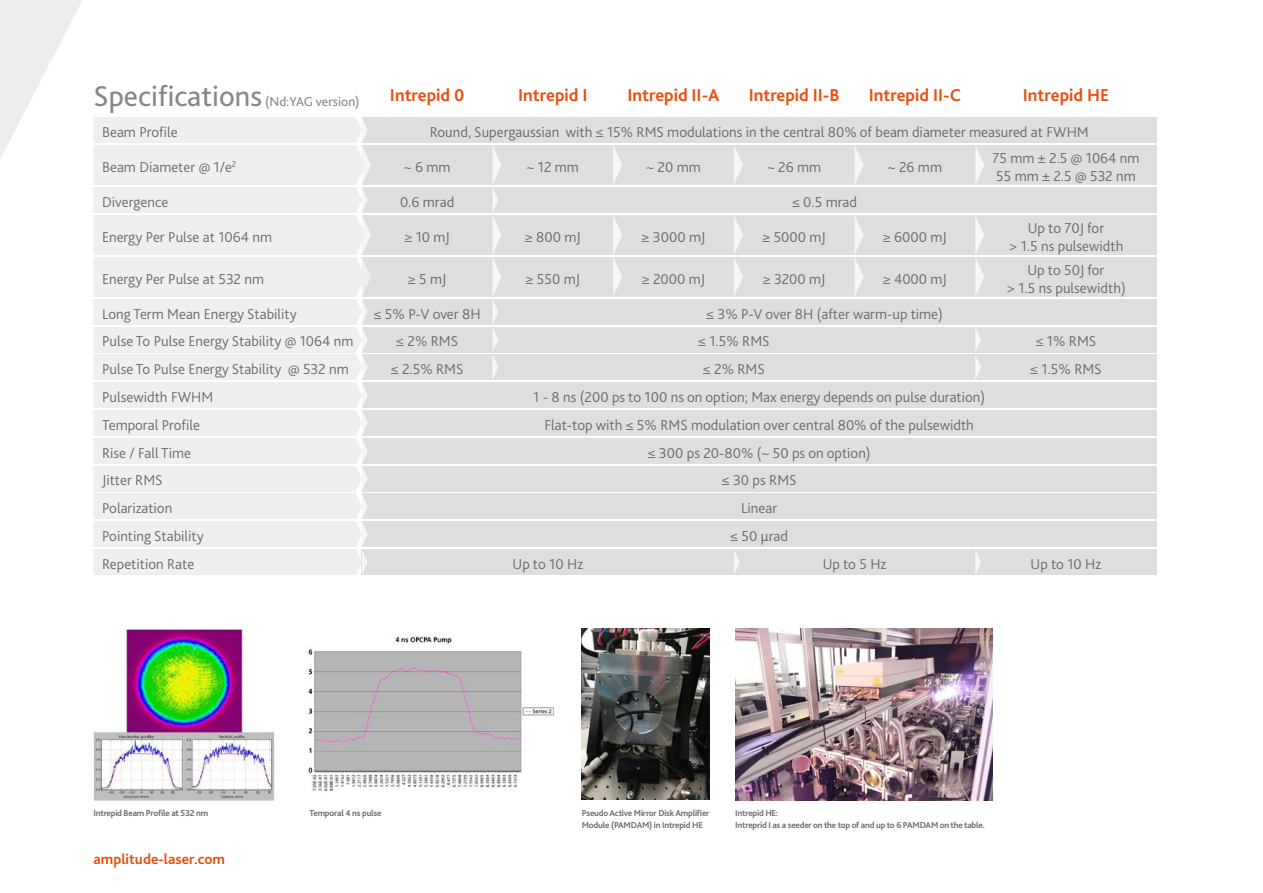
<style>
.page{position:relative;width:1263px;height:893px;background:#fff}
.page>*{position:absolute;margin:0;border:0;box-sizing:border-box;transform-origin:0 0}
.t1{font:30px "Bliss 2";color:#878787}
.t2{font:700 18px "Bliss 2";color:#e94e0f}
.t3{font:300 15px/18px "Bliss 2";color:#6d6c6c;text-align:center}
.t4{font:700 15px "Bliss 2";color:#e94e0f}
.t5{font:13.5px "Bliss 2";color:#878787}
.t6{font:700 9px/12px "Bliss 2";letter-spacing:-.025em;color:#6d6c6c}
</style>
<div class="page">
<svg style="left:0;top:0;width:82px;height:158px"></svg>
<div style="left:362px;top:145px;width:130px;height:40px;background:#dedede"></div>
<div style="left:94px;top:145px;width:262px;height:40px;background:#efefef"></div>
<div style="left:492px;top:187px;width:665px;height:26px;background:#dedede"></div>
<div style="left:94px;top:187px;width:262px;height:26px;background:#efefef"></div>
<div style="left:94px;top:215px;width:262px;height:40px;background:#efefef"></div>
<div style="left:362px;top:382px;width:795px;height:26px;background:#dedede"></div>
<div style="left:94px;top:382px;width:262px;height:26px;background:#efefef"></div>
<div style="left:94px;top:117px;width:262px;height:26px;background:#efefef"></div>
<div style="left:362px;top:117px;width:795px;height:26px;background:#dedede"></div>
<div style="left:94px;top:327px;width:262px;height:25px;background:#efefef"></div>
<div style="left:94px;top:410px;width:262px;height:26px;background:#efefef"></div>
<div style="left:362px;top:410px;width:794px;height:26px;background:#dedede"></div>
<div style="left:94px;top:438px;width:262px;height:26px;background:#efefef"></div>
<div style="left:362px;top:438px;width:794px;height:26px;background:#dedede"></div>
<img style="left:94px;top:629px;width:181px;height:171px">
<img style="left:306px;top:636px;width:248px;height:155px">
<div style="left:94px;top:299px;width:262px;height:26px;background:#efefef"></div>
<div style="left:362px;top:466px;width:794px;height:25px;background:#dedede"></div>
<div style="left:94px;top:355px;width:262px;height:25px;background:#efefef"></div>
<div style="left:94px;top:494px;width:262px;height:25px;background:#efefef"></div>
<div style="left:362px;top:494px;width:794px;height:25px;background:#dedede"></div>
<div style="left:734px;top:145px;width:120px;height:40px;background:#dedede"></div>
<div style="left:492px;top:145px;width:121px;height:40px;background:#dedede"></div>
<div style="left:613px;top:145px;width:121px;height:40px;background:#dedede"></div>
<svg style="left:613px;top:146px;width:9px;height:38px"></svg>
<div style="left:854px;top:145px;width:121px;height:40px;background:#dedede"></div>
<div style="left:975px;top:145px;width:182px;height:40px;background:#dedede"></div>
<svg style="left:734px;top:146px;width:9px;height:38px"></svg>
<svg style="left:855px;top:147px;width:9px;height:36px"></svg>
<svg style="left:975px;top:146px;width:9px;height:38px"></svg>
<div style="left:362px;top:187px;width:130px;height:26px;background:#dedede"></div>
<div style="left:362px;top:215px;width:130px;height:40px;background:#dedede"></div>
<div style="left:734px;top:215px;width:120px;height:40px;background:#dedede"></div>
<div style="left:492px;top:215px;width:121px;height:40px;background:#dedede"></div>
<div style="left:613px;top:215px;width:121px;height:40px;background:#dedede"></div>
<div style="left:854px;top:215px;width:121px;height:40px;background:#dedede"></div>
<div style="left:975px;top:215px;width:182px;height:40px;background:#dedede"></div>
<div style="left:362px;top:257px;width:130px;height:40px;background:#dedede"></div>
<div style="left:734px;top:257px;width:120px;height:40px;background:#dedede"></div>
<div style="left:492px;top:257px;width:121px;height:40px;background:#dedede"></div>
<div style="left:613px;top:257px;width:121px;height:40px;background:#dedede"></div>
<svg style="left:613px;top:216px;width:9px;height:80px"></svg>
<div style="left:854px;top:257px;width:121px;height:40px;background:#dedede"></div>
<div style="left:975px;top:257px;width:182px;height:40px;background:#dedede"></div>
<svg style="left:734px;top:216px;width:9px;height:80px"></svg>
<svg style="left:855px;top:217px;width:9px;height:78px"></svg>
<svg style="left:975px;top:216px;width:9px;height:80px"></svg>
<div style="left:94px;top:257px;width:262px;height:40px;background:#efefef"></div>
<div style="left:492px;top:299px;width:665px;height:26px;background:#dedede"></div>
<div style="left:362px;top:299px;width:130px;height:26px;background:#dedede"></div>
<div style="left:362px;top:327px;width:130px;height:25px;background:#dedede"></div>
<div style="left:492px;top:327px;width:483px;height:25px;background:#dedede"></div>
<div style="left:362px;top:355px;width:130px;height:25px;background:#dedede"></div>
<div style="left:492px;top:355px;width:483px;height:25px;background:#dedede"></div>
<div style="left:975px;top:327px;width:182px;height:25px;background:#dedede"></div>
<div style="left:975px;top:355px;width:182px;height:25px;background:#dedede"></div>
<div style="left:94px;top:521px;width:262px;height:26px;background:#efefef"></div>
<div style="left:362px;top:521px;width:794px;height:26px;background:#dedede"></div>
<div style="left:94px;top:549px;width:262px;height:26px;background:#efefef"></div>
<div style="left:362px;top:549px;width:372px;height:26px;background:#dedede"></div>
<div style="left:734px;top:549px;width:241px;height:26px;background:#dedede"></div>
<div style="left:975px;top:549px;width:181px;height:26px;background:#dedede"></div>
<svg style="left:356px;top:119px;width:15px;height:456px"></svg>
<svg style="left:492px;top:146px;width:10px;height:233px"></svg>
<svg style="left:975px;top:328px;width:6px;height:51px"></svg>
<svg style="left:734px;top:551px;width:6px;height:23px"></svg>
<svg style="left:975px;top:550px;width:6px;height:24px"></svg>
<div style="left:94px;top:466px;width:262px;height:25px;background:#efefef"></div>
<img style="left:735px;top:629px;width:257px;height:171px">
<img style="left:582px;top:629px;width:128px;height:171px">
<h1 class="t1" style="left:94px;top:77px;width:170px">Specifications</h1>
<p class="t5" style="left:265px;top:93px;width:96px">(Nd:YAG version)</p>
<p class="t2" style="left:390px;top:84px;width:76px">Intrepid 0</p>
<p class="t2" style="left:518px;top:84px;width:71px">Intrepid I</p>
<p class="t2" style="left:627px;top:84px;width:94px">Intrepid II-A</p>
<p class="t2" style="left:749px;top:84px;width:93px">Intrepid II-B</p>
<p class="t2" style="left:869px;top:84px;width:94px">Intrepid II-C</p>
<p class="t2" style="left:1023px;top:84px;width:88px">Intrepid HE</p>
<p class="t3" style="left:102px;top:122px;width:77px">Beam Profile</p>
<p class="t3" style="left:430px;top:122px;width:661px">Round, Supergaussian with ≤ 15% RMS modulations in the central 80% of beam diameter measured at FWHM</p>
<p class="t3" style="left:527px;top:157px;width:54px">~ 12 mm</p>
<p class="t3" style="left:646px;top:157px;width:56px">~ 20 mm</p>
<p class="t3" style="left:888px;top:157px;width:56px">~ 26 mm</p>
<p class="t3" style="left:992px;top:148px;width:149px;text-align:left">75 mm ± 2.5 @ 1064 nm<br>55 mm ± 2.5 @ 532 nm</p>
<p class="t3" style="left:102px;top:157px;width:136px">Beam Diameter @ 1/e<sup>2</sup></p>
<p class="t3" style="left:404px;top:157px;width:48px">~ 6 mm</p>
<p class="t3" style="left:102px;top:192px;width:68px">Divergence</p>
<p class="t3" style="left:792px;top:192px;width:67px">≤ 0.5 mrad</p>
<p class="t3" style="left:102px;top:227px;width:172px">Energy Per Pulse at 1064 nm</p>
<p class="t3" style="left:767px;top:157px;width:56px">~ 26 mm</p>
<p class="t3" style="left:400px;top:192px;width:56px">0.6 mrad</p>
<p class="t3" style="left:404px;top:227px;width:47px">≥ 10 mJ</p>
<p class="t3" style="left:525px;top:227px;width:57px">≥ 800 mJ</p>
<p class="t3" style="left:642px;top:227px;width:65px">≥ 3000 mJ</p>
<p class="t3" style="left:762px;top:227px;width:65px">≥ 5000 mJ</p>
<p class="t3" style="left:883px;top:227px;width:65px">≥ 6000 mJ</p>
<p class="t3" style="left:1008px;top:218px;width:116px">Up to 70J for<br>&gt; 1.5 ns pulsewidth</p>
<p class="t3" style="left:408px;top:269px;width:40px">≥ 5 mJ</p>
<p class="t3" style="left:526px;top:269px;width:56px">≥ 550 mJ</p>
<p class="t3" style="left:642px;top:269px;width:65px">≥ 2000 mJ</p>
<p class="t3" style="left:763px;top:269px;width:64px">≥ 3200 mJ</p>
<p class="t3" style="left:883px;top:269px;width:66px">≥ 4000 mJ</p>
<p class="t3" style="left:1006px;top:260px;width:121px">Up to 50J for<br>&gt; 1.5 ns pulsewidth)</p>
<p class="t3" style="left:102px;top:269px;width:164px">Energy Per Pulse at 532 nm</p>
<p class="t3" style="left:102px;top:304px;width:196px">Long Term Mean Energy Stability</p>
<p class="t3" style="left:102px;top:332px;width:253px">Pulse To Pulse Energy Stability @ 1064 nm</p>
<p class="t3" style="left:102px;top:360px;width:248px">Pulse To Pulse Energy Stability @ 532 nm</p>
<p class="t3" style="left:374px;top:304px;width:108px">≤ 5% P-V over 8H</p>
<p class="t3" style="left:706px;top:304px;width:238px">≤ 3% P-V over 8H (after warm-up time)</p>
<p class="t3" style="left:396px;top:332px;width:63px">≤ 2% RMS</p>
<p class="t3" style="left:698px;top:332px;width:73px">≤ 1.5% RMS</p>
<p class="t3" style="left:391px;top:360px;width:74px">≤ 2.5% RMS</p>
<p class="t3" style="left:703px;top:360px;width:63px">≤ 2% RMS</p>
<p class="t3" style="left:102px;top:388px;width:113px">Pulsewidth FWHM</p>
<p class="t3" style="left:533px;top:388px;width:453px">1 - 8 ns (200 ps to 100 ns on option; Max energy depends on pulse duration)</p>
<p class="t3" style="left:102px;top:415px;width:100px">Temporal Profile</p>
<p class="t3" style="left:544px;top:415px;width:431px">Flat-top with ≤ 5% RMS modulation over central 80% of the pulsewidth</p>
<p class="t3" style="left:102px;top:443px;width:90px">Rise / Fall Time</p>
<p class="t3" style="left:648px;top:443px;width:224px">≤ 300 ps 20-80% (~ 50 ps on option)</p>
<p class="t3" style="left:102px;top:471px;width:62px">Jitter RMS</p>
<p class="t3" style="left:722px;top:471px;width:76px">≤ 30 ps RMS</p>
<p class="t3" style="left:102px;top:499px;width:72px">Polarization</p>
<p class="t3" style="left:741px;top:499px;width:38px">Linear</p>
<p class="t3" style="left:1030px;top:327px;width:73px;line-height:27.8px">≤ 1% RMS ≤ 1.5% RMS</p>
<p class="t3" style="left:102px;top:527px;width:103px">Pointing Stability</p>
<p class="t3" style="left:730px;top:527px;width:59px">≤ 50 µrad</p>
<p class="t3" style="left:102px;top:554px;width:94px">Repetition Rate</p>
<p class="t3" style="left:513px;top:554px;width:72px">Up to 10 Hz</p>
<p class="t3" style="left:823px;top:554px;width:65px">Up to 5 Hz</p>
<p class="t3" style="left:1031px;top:554px;width:72px">Up to 10 Hz</p>
<p class="t6" style="left:94px;top:806px;width:116px">Intrepid Beam Profile at 532 nm</p>
<p class="t6" style="left:309px;top:806px;width:74px">Temporal 4 ns pulse</p>
<p class="t4" style="left:94px;top:850px;width:133px">amplitude-laser.com</p>
<p class="t6" style="left:582px;top:806px;width:129px">Pseudo Active Mirror Disk Amplifier<br>Module (PAMDAM) in Intrepid HE</p>
<p class="t6" style="left:735px;top:806px;width:251px">Intrepid HE:<br>Intreprid I as a seeder on the top of and up to 6 PAMDAM on the table.</p>
</div>
